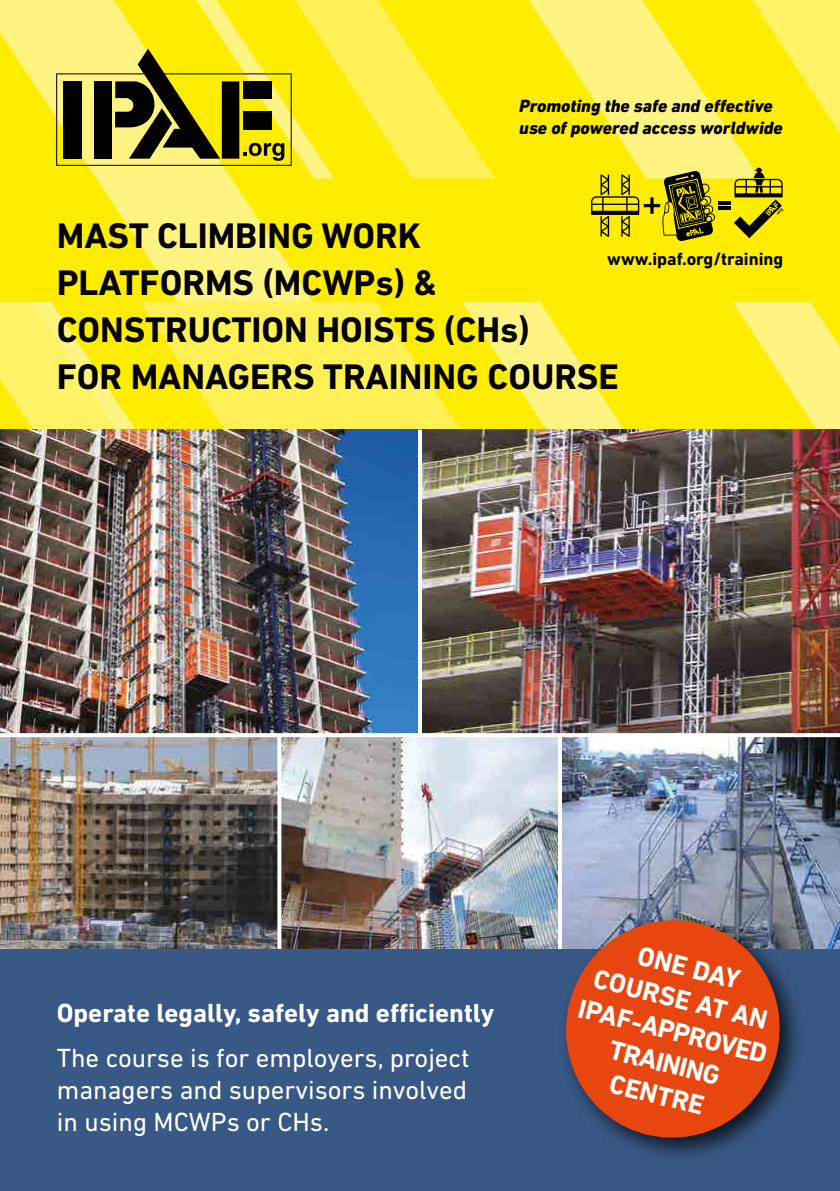
<style>
.page{position:relative;width:840px;height:1191px;background:#fff}
.page>*{position:absolute;margin:0;border:0;box-sizing:border-box;transform-origin:0 0}
.t1{font:700 36.2px/46.8px "DIN Next LT Pro";color:#000}
.t2{font:700 27.2px/32.8px "DIN Next LT Pro";color:#fff;text-align:center}
.t3{font:26.6px/32px "DIN Next LT Pro";color:#fff;text-align:justify}
.t4{font:700 26.6px "DIN Next LT Pro";color:#fff}
.t5{font:italic 800 18px/21.6px "DIN Next LT Pro";color:#000}
.t6{font:700 18px "DIN Next LT Pro";color:#000}
</style>
<div class="page">
<div style="left:0;top:0;width:839px;height:1191px;background:#ffed00"></div>
<svg style="left:334px;top:302px;width:126px;height:127px;fill:#fff155"></svg>
<svg style="left:528px;top:0;width:231px;height:168px;fill:#fff37d"></svg>
<svg style="left:0;top:302px;width:334px;height:127px"></svg>
<svg style="left:0;top:0;width:312px;height:302px"></svg>
<svg style="left:462px;top:302px;width:162px;height:127px"></svg>
<svg style="left:732px;top:302px;width:107px;height:127px"></svg>
<svg style="left:751px;top:0;width:88px;height:133px"></svg>
<div style="left:0;top:949px;width:839px;height:242px;background:#385885"></div>
<img style="left:0;top:429px;width:839px;height:304px">
<img style="left:0;top:737px;width:277px;height:212px">
<img style="left:281px;top:737px;width:276px;height:212px">
<img style="left:561px;top:737px;width:278px;height:212px">
<div style="left:556px;top:911px;width:249px;height:252px;background:#000;opacity:.75"></div>
<svg style="left:554px;top:909px;width:236px;height:239px;background:#af4e36"></svg>
<svg style="left:0;top:733px;width:839px;height:4px;background:#f9f8f8"></svg>
<svg style="left:557px;top:735px;width:4px;height:214px"></svg>
<svg style="left:277px;top:735px;width:4px;height:214px"></svg>
<hr style="left:418px;top:429px;width:4px;height:305px;background:#fff">
<svg style="left:591px;top:168px;width:192px;height:73px"></svg>
<svg style="left:56px;top:0;width:439px;height:179px"></svg>
<p class="t5" style="left:519px;top:95px;width:265px">Promoting the safe and effective use of powered access worldwide</p>
<p class="t1" style="left:57px;top:212px;width:563px">MAST CLIMBING WORK<br>PLATFORMS (MCWPs) &amp;<br>CONSTRUCTION HOISTS (CHs)<br>FOR MANAGERS TRAINING COURSE</p>
<p class="t6" style="left:607px;top:248px;width:177px">www.ipaf.org/training</p>
<p class="t4" style="left:57px;top:997px;width:439px">Operate legally, safely and efficiently</p>
<p class="t3" style="left:57px;top:1041px;width:414px">The course is for employers, project managers and supervisors involved in using MCWPs or CHs.</p>
<p class="t2" style="left:598px;top:928px;width:195px;rotate:14deg">ONE DAY<br>COURSE AT AN<br>IPAF-APPROVED<br>TRAINING<br>CENTRE</p>
</div>
